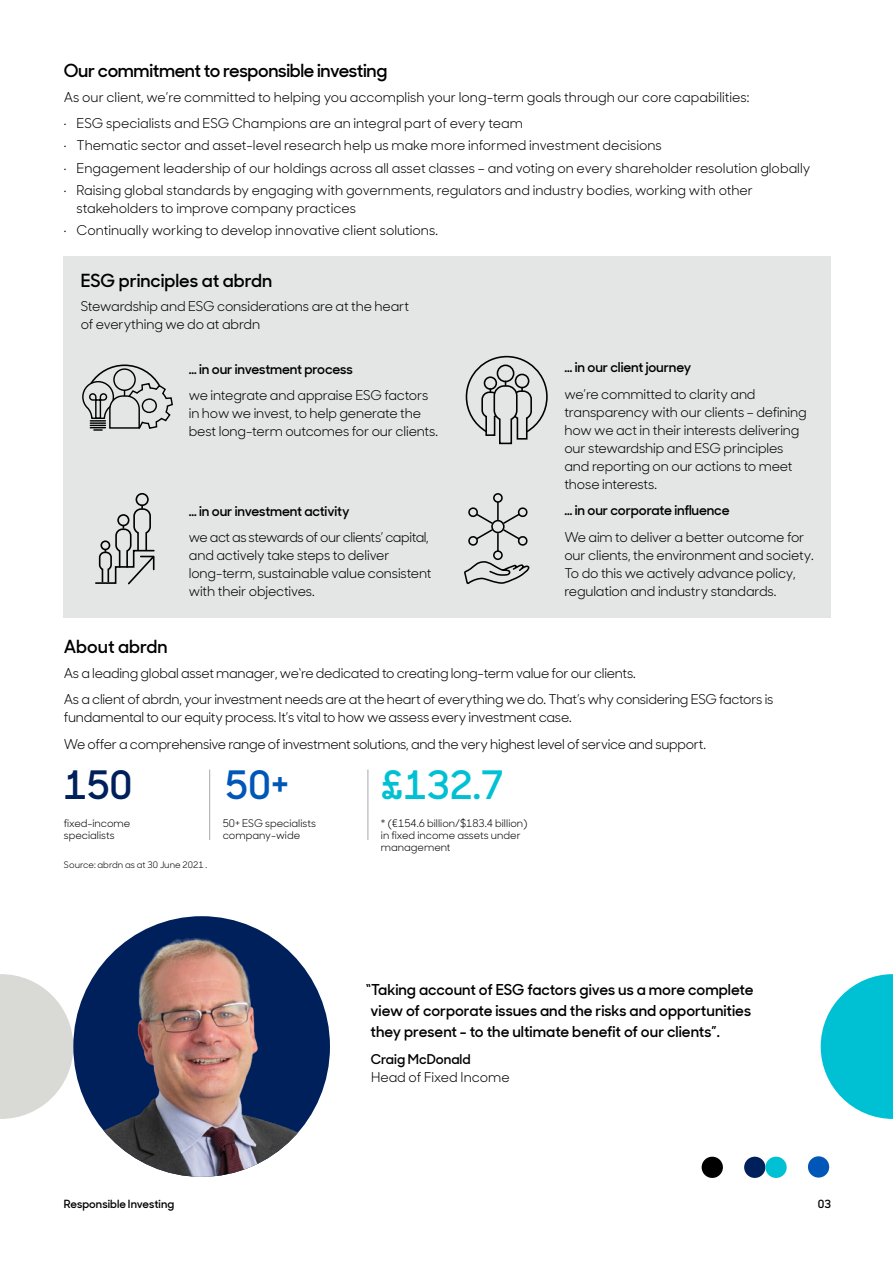
<style>
.page{position:relative;width:893px;height:1263px;background:#fff}
.page>*{position:absolute;margin:0;border:0;box-sizing:border-box;transform-origin:0 0}
.t1{font:600 39px "Sharp Sans Display No 1";color:#00c1d4}
.t2{font:600 39px "Sharp Sans Display No 1";color:#00205b}
.t3{font:600 39px "Sharp Sans Display No 1";color:#0057b7}
.t4{font:600 18px "Sharp Sans Display No 1";letter-spacing:-.02em;color:#000}
.t5{font:600 18px "Sharp Sans Display No 1";color:#000}
.t6{font:600 15px/21px "Sharp Sans Display No 1";color:#000}
.t7{font:13.5px/18px "Sharp Sans Display No 1";letter-spacing:-.01em;color:#000}
.t8{font:600 13.5px "Sharp Sans Display No 1";letter-spacing:-.01em;color:#000}
.t9{font:600 11.25px "Sharp Sans Display No 1";letter-spacing:.005em;color:#000}
.t10{font:10.5px/12px "Sharp Sans Display No 1";color:#000}
.t11{font:9px "Sharp Sans Display No 1";color:#000}
</style>
<div class="page">
<div style="left:64px;top:256px;width:767px;height:362px;background:#e4e5e5"></div>
<svg style="left:82px;top:364px;width:91px;height:67px"></svg>
<svg style="left:465px;top:355px;width:83px;height:90px"></svg>
<div style="left:136px;top:493px;width:13px;height:13px;border:2px solid #000;border-radius:50%"></div>
<svg style="left:95px;top:505px;width:60px;height:80px"></svg>
<div style="left:493px;top:493px;width:10px;height:10px;border:2px solid #000;border-radius:50%"></div>
<div style="left:493px;top:550px;width:10px;height:10px;border:2px solid #000;border-radius:50%"></div>
<svg style="left:468px;top:502px;width:60px;height:49px"></svg>
<div style="left:491px;top:520px;width:14px;height:13px;border:2px solid #000;border-radius:50%"></div>
<svg style="left:464px;top:561px;width:66px;height:23px"></svg>
<div style="left:744px;top:1157px;width:21px;height:21px;background:#00205b;border-radius:50%"></div>
<div style="left:808px;top:1156px;width:21px;height:21px;background:#0057b7;border-radius:50%"></div>
<div style="left:702px;top:1157px;width:21px;height:21px;background:#000;border-radius:50%"></div>
<div style="left:765px;top:1157px;width:22px;height:21px;background:#00c1d4;border-radius:50%"></div>
<hr style="left:209px;top:769px;width:1px;height:71px;background:#a7a8a9">
<hr style="left:368px;top:769px;width:1px;height:71px;background:#a7a8a9">
<svg style="left:0;top:974px;width:73px;height:145px"></svg>
<img style="left:73px;top:916px;width:257px;height:261px">
<svg style="left:821px;top:974px;width:72px;height:145px"></svg>
<h2 class="t4" style="left:64px;top:57px;width:325px">Our commitment to responsible investing</h2>
<p class="t7" style="left:64px;top:82px;width:687px;line-height:26.5px">As our client, we’re committed to helping you accomplish your long-term goals through our core capabilities: . ESG specialists and ESG Champions are an integral part of every team</p>
<p class="t7" style="left:64px;top:133px;width:748px;line-height:22.2px">. Thematic sector and asset-level research help us make more informed investment decisions<br>. Engagement leadership of our holdings across all asset classes – and voting on every shareholder resolution globally . Raising global standards by engaging with governments, regulators and industry bodies, working with other</p>
<p class="t7" style="left:64px;top:196px;width:376px;line-height:22.2px;text-indent:13px">stakeholders to improve company practices<br>. Continually working to develop innovative client solutions.</p>
<h2 class="t5" style="left:81px;top:266px;width:193px">ESG principles at abrdn</h2>
<p class="t7" style="left:81px;top:296px;width:330px">Stewardship and ESG considerations are at the heart of everything we do at abrdn</p>
<p class="t8" style="left:189px;top:358px;width:166px">… in our investment process</p>
<p class="t7" style="left:189px;top:385px;width:251px">we integrate and appraise ESG factors in how we invest, to help generate the best long-term outcomes for our clients.</p>
<p class="t8" style="left:189px;top:500px;width:162px">… in our investment activity</p>
<p class="t7" style="left:189px;top:527px;width:244px">we act as stewards of our clients’ capital, and actively take steps to deliver long-term, sustainable value consistent with their objectives.</p>
<p class="t8" style="left:564px;top:357px;width:128px">… in our client journey</p>
<p class="t7" style="left:564px;top:384px;width:244px">we’re committed to clarity and transparency with our clients – defining how we act in their interests delivering our stewardship and ESG principles and reporting on our actions to meet those interests.</p>
<p class="t8" style="left:564px;top:500px;width:167px">… in our corporate influence</p>
<p class="t7" style="left:564px;top:527px;width:251px">We aim to deliver a better outcome for our clients, the environment and society.<br>To do this we actively advance policy, regulation and industry standards.</p>
<h2 class="t5" style="left:64px;top:633px;width:105px">About abrdn</h2>
<p class="t7" style="left:64px;top:658px;width:711px;line-height:26.5px">As a leading global asset manager, we‘re dedicated to creating long-term value for our clients.<br>As a client of abrdn, your investment needs are at the heart of everything we do. That’s why considering ESG factors is</p>
<p class="t7" style="left:64px;top:703px;width:644px;line-height:26.5px">fundamental to our equity process. It’s vital to how we assess every investment case.<br>We offer a comprehensive range of investment solutions, and the very highest level of service and support.</p>
<h1 class="t2" style="left:64px;top:754px;width:70px">150</h1>
<h1 class="t3" style="left:225px;top:754px;width:65px">50+</h1>
<h1 class="t1" style="left:381px;top:754px;width:124px">£132.7</h1>
<p class="t10" style="left:64px;top:816px;width:68px">fixed-income specialists</p>
<p class="t10" style="left:223px;top:816px;width:95px">50+ ESG specialists company-wide</p>
<p class="t10" style="left:381px;top:816px;width:148px">* (€154.6 billion/$183.4 billion) in fixed income assets under management</p>
<p class="t11" style="left:64px;top:857px;width:145px">Source: abrdn as at 30 June 2021 .</p>
<p class="t6" style="left:370px;top:978px;width:385px;text-indent:-5px">“Taking account of ESG factors gives us a more complete view of corporate issues and the risks and opportunities they present - to the ultimate benefit of our clients”.</p>
<p class="t8" style="left:371px;top:1048px;width:101px">Craig McDonald</p>
<p class="t7" style="left:371px;top:1067px;width:140px">Head of Fixed Income</p>
<p class="t9" style="left:64px;top:1195px;width:112px">Responsible Investing</p>
<p class="t9" style="left:818px;top:1195px;width:15px">03</p>
</div>
